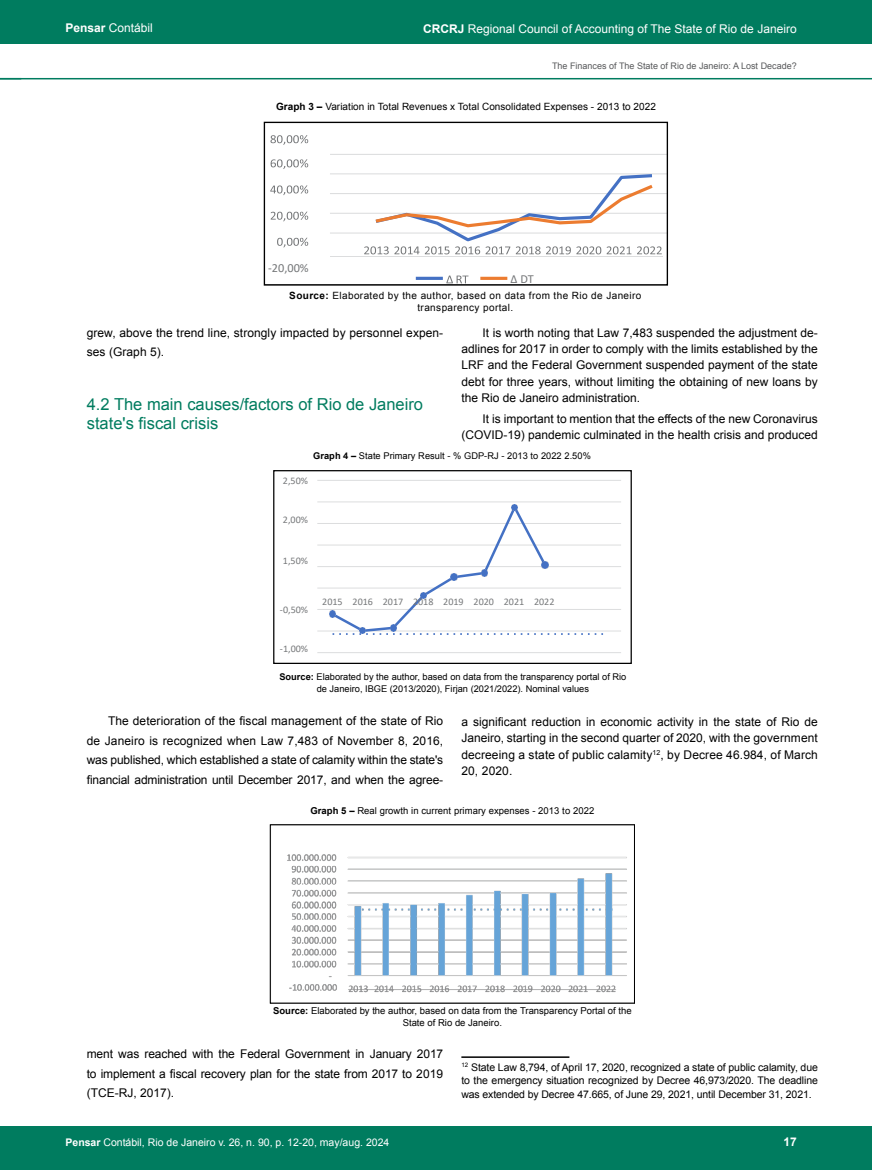
<style>
.page{position:relative;width:872px;height:1170px;background:#fff}
.page>*{position:absolute;margin:0;border:0;box-sizing:border-box;transform-origin:0 0}
.t1{font:16.5px/19.5px "Arial";color:#007c5f}
.t2{font:12.3px "Calibri";color:#757779}
.t3{font:12px/16.4px "Arial";color:#000;text-align:justify}
.t4{font:12px "Arial";color:#fff}
.t5{font:700 12px "Arial";color:#fff}
.t6{font:10.5px/13.5px "Arial";letter-spacing:-.01em;color:#000;text-align:justify}
.t7{font:10.5px "Arial";color:#fff}
.t8{font:10.05px/12px "Arial";letter-spacing:.04em;color:#000;text-align:center}
.t9{font:10.05px "Arial";letter-spacing:.005em;color:#000}
.t10{font:10.05px "Calibri";color:#76787a}
.t11{font:9.45px/11.4px "Arial";color:#000;text-align:center}
.t12{font:9.3px/11.9px "Arial";color:#000;text-align:center}
.t13{font:9px "Arial";color:#58595b}
.s1{font-weight:700}
</style>
<div class="page">
<div style="left:0;top:1126px;width:872px;height:43px;background:#007c5f"></div>
<div style="left:0;top:0;width:872px;height:43px;background:#007c5f"></div>
<hr style="left:0;top:78px;width:872px;height:1px;background:#007c5f">
<hr style="left:461px;top:1056px;width:108px;height:1px;background:#000">
<img style="left:287px;top:854px;width:340px;height:139px">
<div style="left:270px;top:824px;width:365px;height:179px;border:1px solid #000"></div>
<svg style="left:330px;top:154px;width:336px;height:126px"></svg>
<img style="left:270px;top:140px;width:39px;height:108px">
<svg style="left:270px;top:135px;width:38px;height:10px"></svg>
<svg style="left:271px;top:159px;width:37px;height:10px"></svg>
<svg style="left:270px;top:185px;width:38px;height:10px"></svg>
<svg style="left:271px;top:211px;width:37px;height:10px"></svg>
<svg style="left:277px;top:238px;width:31px;height:9px"></svg>
<img style="left:330px;top:243px;width:335px;height:14px">
<svg style="left:364px;top:172px;width:298px;height:82px"></svg>
<hr style="left:330px;top:255px;width:332px;height:1px;background:#dcddde">
<img style="left:446px;top:273px;width:31px;height:7px">
<svg style="left:446px;top:275px;width:22px;height:8px"></svg>
<img style="left:510px;top:273px;width:59px;height:7px">
<div style="left:264px;top:122px;width:404px;height:163px;border:1px solid #000"></div>
<svg style="left:317px;top:480px;width:304px;height:173px"></svg>
<img style="left:322px;top:596px;width:235px;height:10px">
<div style="left:273px;top:470px;width:359px;height:194px;border:1px solid #000"></div>
<p class="t4" style="left:65px;top:20px;width:89px"><span class="s1">Pensar</span> Contábil</p>
<p class="t4" style="left:423px;top:21px;width:375px"><span class="s1">CRCRJ</span> Regional Council of Accounting of The State of Rio de Janeiro</p>
<p class="t13" style="left:552px;top:60px;width:246px">The Finances of The State of Rio de Janeiro: A Lost Decade?</p>
<p class="t9" style="left:276px;top:100px;width:381px"><span class="s1">Graph 3 –</span> Variation in Total Revenues x Total Consolidated Expenses - 2013 to 2022</p>
<p class="t2" style="left:268px;top:259px;width:42px">-20,00%</p>
<p class="t2" style="left:510px;top:271px;width:25px">∆ DT</p>
<p class="t8" style="left:289px;top:289px;width:354px"><span class="s1">Source:</span> Elaborated by the author, based on data from the Rio de Janeiro transparency portal.</p>
<p class="t3" style="left:87px;top:323px;width:358px;line-height:19.5px">grew, above the trend line, strongly impacted by personnel expen&shy;ses (Graph 5).</p>
<h1 class="t1" style="left:87px;top:394px;width:338px">4.2 The main causes/factors of Rio de Janeiro state's fiscal crisis</h1>
<p class="t3" style="left:461px;top:324px;width:358px;text-indent:21px">It is worth noting that Law 7,483 suspended the adjustment de&shy;adlines for 2017 in order to comply with the limits established by the LRF and the Federal Government suspended payment of the state debt for three years, without limiting the obtaining of new loans by the Rio de Janeiro administration.</p>
<p class="t3" style="left:461px;top:410px;width:358px;text-align:right">It is important to mention that the effects of the new Coronavirus (COVID-19) pandemic culminated in the health crisis and produced</p>
<p class="t12" style="left:313px;top:450px;width:279px"><span class="s1">Graph 4 –</span> State Primary Result - % GDP-RJ - 2013 to 2022 2.50%</p>
<p class="t10" style="left:283px;top:473px;width:27px">2,50%</p>
<p class="t10" style="left:283px;top:512px;width:27px">2,00%</p>
<p class="t10" style="left:283px;top:553px;width:27px">1,50%</p>
<p class="t10" style="left:280px;top:602px;width:30px">-0,50%</p>
<p class="t10" style="left:280px;top:642px;width:30px">-1,00%</p>
<p class="t10" style="left:322px;top:594px;width:234px">2015 2016 2017 2018 2019 2020 2021 2022</p>
<p class="t12" style="left:279px;top:671px;width:348px"><span class="s1">Source:</span> Elaborated by the author, based on data from the transparency portal of Rio de Janeiro, IBGE (2013/2020), Firjan (2021/2022). Nominal values</p>
<p class="t3" style="left:87px;top:711px;width:358px;line-height:19.5px;text-indent:21px">The deterioration of the fiscal management of the state of Rio de Janeiro is recognized when Law 7,483 of November 8, 2016, was published, which established a state of calamity within the state's financial administration until December 2017, and when the agree-</p>
<p class="t3" style="left:461px;top:713px;width:358px">a significant reduction in economic activity in the state of Rio de Janeiro, starting in the second quarter of 2020, with the government decreeing a state of public calamity<sup>12</sup>, by Decree 46.984, of March 20, 2020.</p>
<p class="t11" style="left:310px;top:805px;width:285px"><span class="s1">Graph 5 –</span> Real growth in current primary expenses - 2013 to 2022</p>
<p class="t11" style="left:273px;top:1005px;width:360px"><span class="s1">Source:</span> Elaborated by the author, based on data from the Transparency Portal of the<br>State of Rio de Janeiro.</p>
<p class="t3" style="left:87px;top:1044px;width:358px;line-height:19.5px">ment was reached with the Federal Government in January 2017 to implement a fiscal recovery plan for the state from 2017 to 2019 (TCE-RJ, 2017).</p>
<p class="t7" style="left:65px;top:1135px;width:325px"><span class="s1">Pensar</span> Contábil, Rio de Janeiro v. 26, n. 90, p. 12-20, may/aug. 2024</p>
<p class="t6" style="left:461px;top:1060px;width:358px"><sup>12</sup> State Law 8,794, of April 17, 2020, recognized a state of public calamity, due to the emergency situation recognized by Decree 46,973/2020. The deadline was extended by Decree 47.665, of June 29, 2021, until December 31, 2021.</p>
<p class="t5" style="left:783px;top:1134px;width:15px">17</p>
</div>
